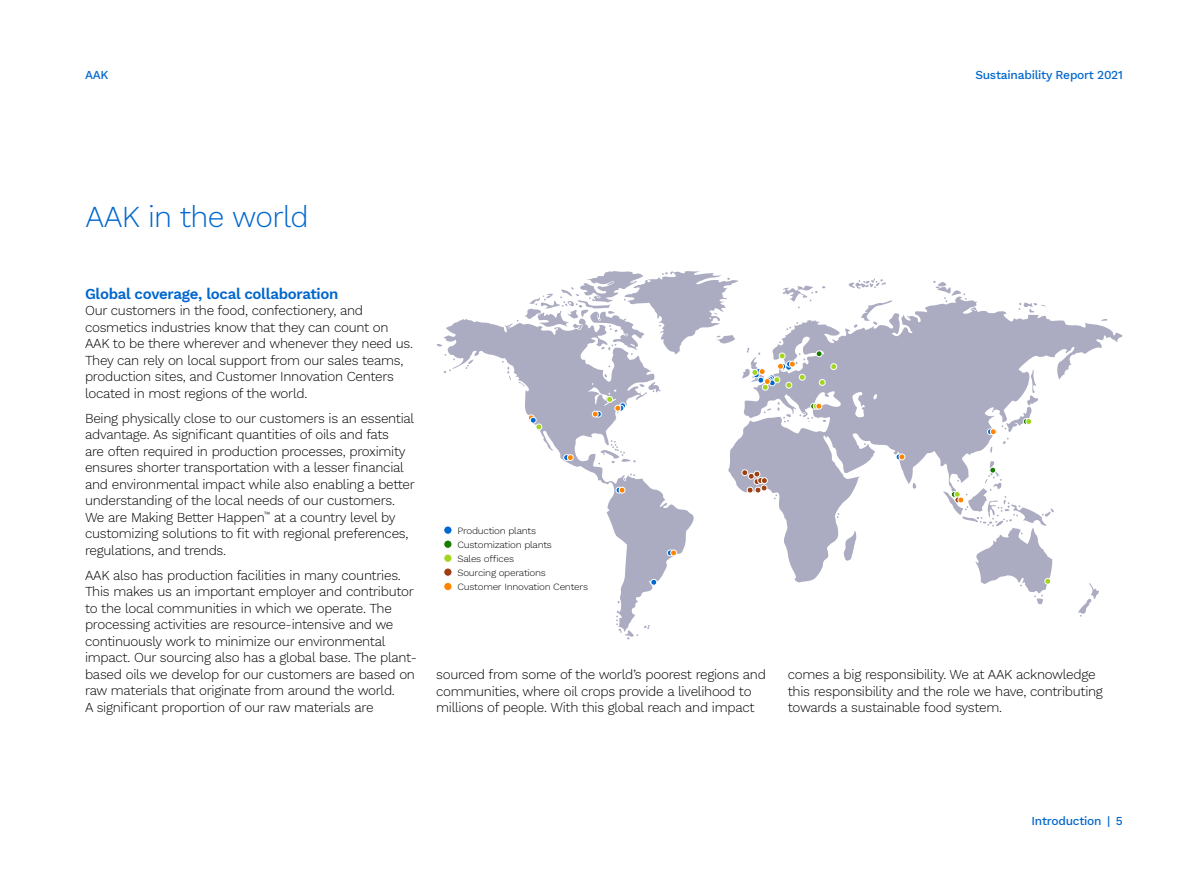
<style>
.page{position:relative;width:1191px;height:893px;background:#fff}
.page>*{position:absolute;margin:0;border:0;box-sizing:border-box;transform-origin:0 0}
.t1{font:300 30px "Work Sans";letter-spacing:-.02em;color:#0067ce}
.t2{font:600 15px "Work Sans";letter-spacing:-.02em;color:#0067ce}
.t3{font:300 13.5px/16.5px "Work Sans";letter-spacing:-.02em;color:#000}
.t4{font:500 12px "Work Sans";letter-spacing:-.02em;color:#0067ce}
.t5{font:300 9.45px/14.1px "Work Sans";letter-spacing:-.025em;color:#000;scale:1.06 1}
</style>
<div class="page">
<svg style="left:437px;top:271px;width:686px;height:368px"></svg>
<svg style="left:563px;top:454px;width:6px;height:7px"></svg>
<svg style="left:650px;top:579px;width:7px;height:6px"></svg>
<div style="left:443px;top:526px;width:9px;height:8px;background:#0067ce;border:1px solid #fff;border-radius:50%"></div>
<svg style="left:592px;top:411px;width:9px;height:6px"></svg>
<div style="left:443px;top:540px;width:9px;height:8px;background:#187c00;border:1px solid #fff;border-radius:50%"></div>
<svg style="left:816px;top:351px;width:6px;height:6px"></svg>
<svg style="left:1023px;top:418px;width:6px;height:7px"></svg>
<div style="left:443px;top:554px;width:9px;height:8px;background:#a3d41f;border:1px solid #fff;border-radius:50%"></div>
<svg style="left:528px;top:415px;width:14px;height:15px"></svg>
<svg style="left:606px;top:396px;width:7px;height:6px"></svg>
<svg style="left:830px;top:364px;width:7px;height:6px"></svg>
<svg style="left:951px;top:491px;width:9px;height:6px"></svg>
<svg style="left:1044px;top:578px;width:6px;height:6px"></svg>
<svg style="left:1025px;top:418px;width:6px;height:7px"></svg>
<svg style="left:819px;top:379px;width:6px;height:6px"></svg>
<div style="left:443px;top:568px;width:9px;height:8px;background:#9d3f12;border:1px solid #fff;border-radius:50%"></div>
<svg style="left:741px;top:470px;width:7px;height:6px"></svg>
<svg style="left:747px;top:471px;width:20px;height:22px"></svg>
<svg style="left:954px;top:497px;width:7px;height:6px"></svg>
<svg style="left:567px;top:454px;width:6px;height:7px"></svg>
<svg style="left:616px;top:487px;width:9px;height:6px"></svg>
<div style="left:443px;top:582px;width:9px;height:9px;background:#ff8400;border:1px solid #fff;border-radius:50%"></div>
<svg style="left:667px;top:550px;width:9px;height:6px"></svg>
<svg style="left:615px;top:403px;width:10px;height:8px"></svg>
<svg style="left:810px;top:403px;width:12px;height:6px"></svg>
<svg style="left:896px;top:454px;width:9px;height:6px"></svg>
<svg style="left:957px;top:497px;width:7px;height:6px"></svg>
<svg style="left:987px;top:429px;width:9px;height:6px"></svg>
<svg style="left:989px;top:467px;width:6px;height:6px"></svg>
<svg style="left:752px;top:353px;width:53px;height:37px"></svg>
<svg style="left:764px;top:378px;width:6px;height:7px"></svg>
<p class="t4" style="left:85px;top:66px;width:25px">AAK</p>
<p class="t4" style="left:975px;top:66px;width:149px">Sustainability Report 2021</p>
<h1 class="t1" style="left:86px;top:194px;width:225px">AAK in the world</h1>
<p class="t2" style="left:85px;top:282px;width:255px">Global coverage, local collaboration</p>
<p class="t3" style="left:85px;top:302px;width:329px">Our customers in the food, confectionery, and cosmetics industries know that they can count on AAK to be there wherever and whenever they need us.<br>They can rely on local support from our sales teams, production sites, and Customer Innovation Centers located in most regions of the world.</p>
<p class="t3" style="left:85px;top:409px;width:331px">Being physically close to our customers is an essential advantage. As significant quantities of oils and fats<br>are often required in production processes, proximity ensures shorter transportation with a lesser financial and environmental impact while also enabling a better understanding of the local needs of our customers.<br>We are Making Better Happen<sup>™</sup> at a country level by customizing solutions to fit with regional preferences, regulations, and trends.</p>
<p class="t3" style="left:85px;top:566px;width:334px">AAK also has production facilities in many countries.<br>This makes us an important employer and contributor to the local communities in which we operate. The processing activities are resource-intensive and we continuously work to minimize our environmental impact. Our sourcing also has a global base. The plant&shy;based oils we develop for our customers are based on raw materials that originate from around the world.<br>A significant proportion of our raw materials are</p>
<p class="t5" style="left:457px;top:523px;width:125px">Production plants<br>Customization plants<br>Sales offices<br>Sourcing operations<br>Customer Innovation Centers</p>
<p class="t3" style="left:436px;top:666px;width:331px">sourced from some of the world’s poorest regions and communities, where oil crops provide a livelihood to millions of people. With this global reach and impact</p>
<p class="t3" style="left:788px;top:666px;width:317px">comes a big responsibility. We at AAK acknowledge this responsibility and the role we have, contributing towards a sustainable food system.</p>
<p class="t4" style="left:1031px;top:812px;width:93px">Introduction | 5</p>
</div>
